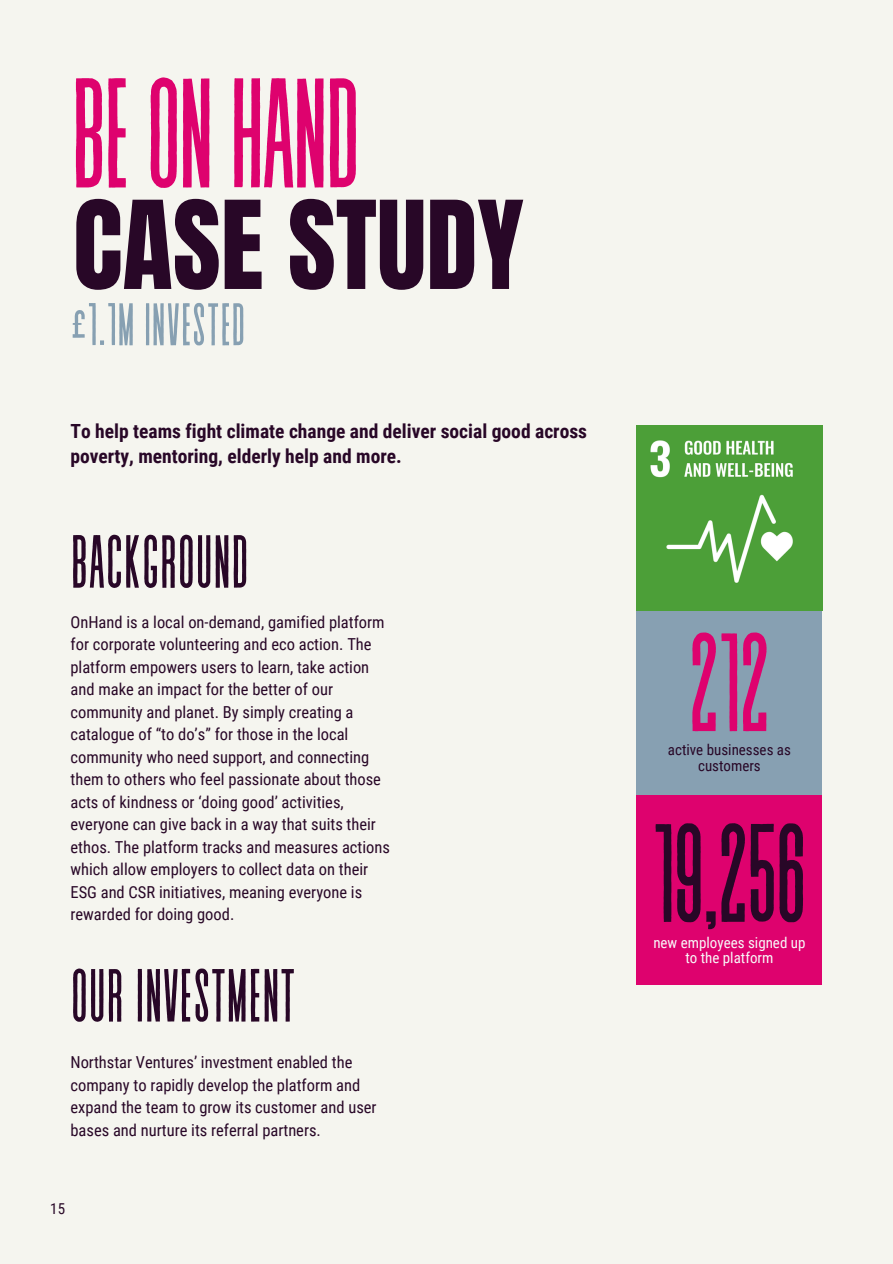
<style>
.page{position:relative;width:893px;height:1264px;background:#fff}
.page>*{position:absolute;margin:0;border:0;box-sizing:border-box;transform-origin:0 0}
.t1{font:155.55px "Revive 80 Tall";letter-spacing:-.03em;color:#de026e}
.t2{font:139.5px "Revive 80 Tall";color:#280727}
.t3{font:139.5px "Revive 80 Tall";color:#de026e}
.t4{font:103.95px "Anton";color:#280727}
.t5{font:75px "Revive 80 Tall";color:#280727}
.t6{font:60px "Revive 80 Tall";color:#87a0b2}
.t7{font:700 19.5px/24.8px "Roboto Condensed";color:#280727}
.t8{font:16.5px/22.5px "Roboto Condensed";color:#280727}
.t9{font:15px/15.8px "Roboto Condensed";color:#f8f8f8;text-align:center}
.t10{font:15px/15.8px "Roboto Condensed";color:#280727;text-align:center}
</style>
<div class="page">
<div style="left:0;top:0;width:892px;height:1263px;background:#f5f5ef"></div>
<div style="left:636px;top:606px;width:186px;height:189px;background:#87a0b2"></div>
<div style="left:636px;top:795px;width:186px;height:189px;background:#de026e"></div>
<img style="left:636px;top:425px;width:186px;height:186px">
<p class="t1" style="left:70px;top:54px;width:292px">BEONHAND</p>
<p class="t4" style="left:73px;top:171px;width:452px">CASE STUDY</p>
<p class="t6" style="left:70px;top:294px;width:176px">£1.1M INVESTED</p>
<p class="t7" style="left:70px;top:419px;width:518px">To help teams fight climate change and deliver social good across poverty, mentoring, elderly help and more.</p>
<p class="t5" style="left:70px;top:523px;width:180px">BACKGROUND</p>
<p class="t8" style="left:70px;top:610px;width:321px">OnHand is a local on-demand, gamified platform for corporate volunteering and eco action. The platform empowers users to learn, take action and make an impact for the better of our community and planet. By simply creating a catalogue of “to do’s” for those in the local community who need support, and connecting them to others who feel passionate about those acts of kindness or ‘doing good’ activities, everyone can give back in a way that suits their ethos. The platform tracks and measures actions which allow employers to collect data on their ESG and CSR initiatives, meaning everyone is rewarded for doing good.</p>
<p class="t5" style="left:70px;top:957px;width:226px">OUR INVESTMENT</p>
<p class="t8" style="left:70px;top:1051px;width:307px">Northstar Ventures’ investment enabled the company to rapidly develop the platform and expand the team to grow its customer and user bases and nurture its referral partners.</p>
<p class="t10" style="left:50px;top:1200px;width:16px">15</p>
<p class="t3" style="left:687px;top:611px;width:85px">212</p>
<p class="t10" style="left:667px;top:742px;width:124px">active businesses as customers</p>
<p class="t2" style="left:650px;top:802px;width:159px">19,256</p>
<p class="t9" style="left:653px;top:934px;width:154px">new employees signed up to the platform</p>
</div>
